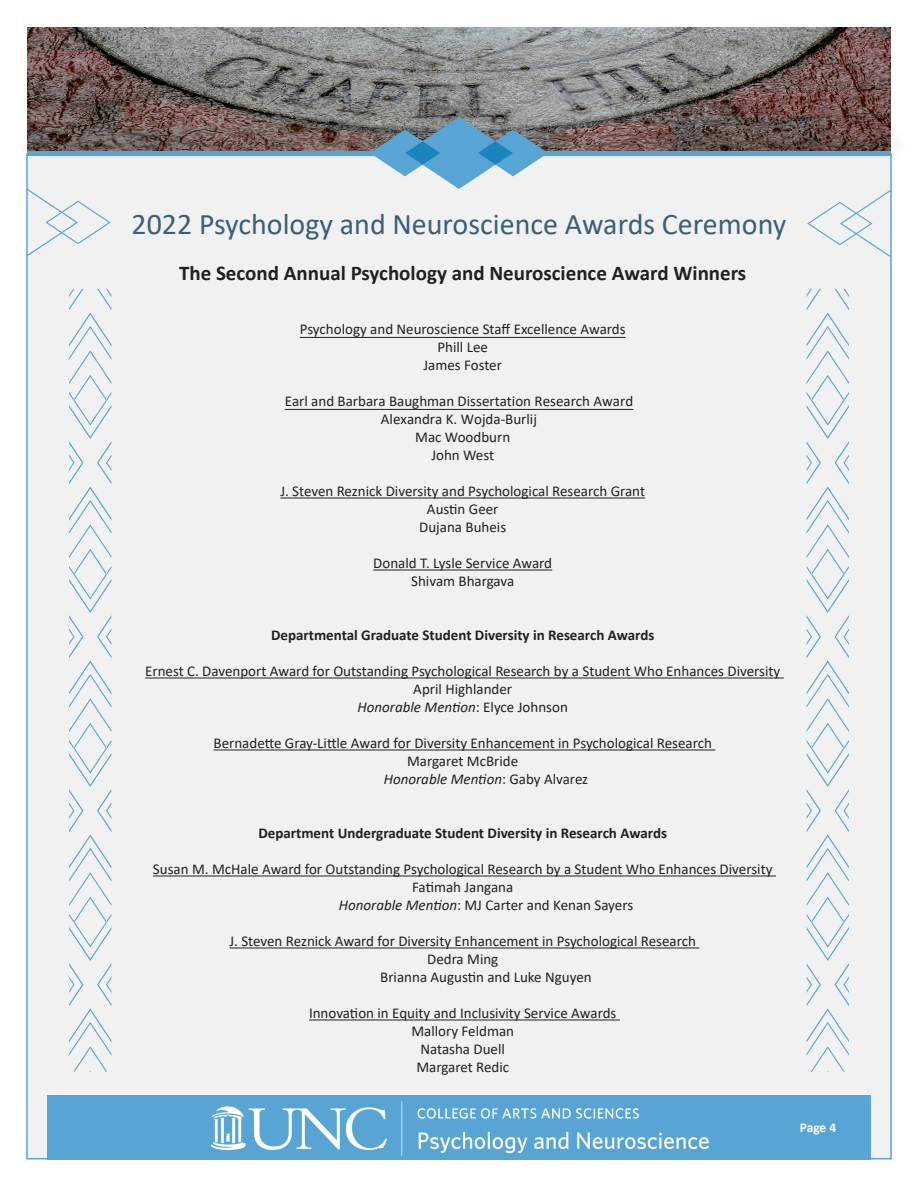
<style>
.page{position:relative;width:918px;height:1188px;background:#fff}
.page>*{position:absolute;margin:0;border:0;box-sizing:border-box;transform-origin:0 0}
.Body_Text{font:30px "Calibri";color:#38607a}
.Body_Text-2{font:700 21px "Calibri";color:#231f20}
.Body_Text-3{font:15px/18px "Calibri";color:#231f20;text-align:center}
.Body_Text-4{font:700 15px "Calibri";color:#231f20}
.Body_Text-5{font:italic 15px "Calibri";color:#231f20}
.Body_Text-6{font:700 13.5px "Calibri";color:#fff}
.s1{font-style:normal}
.s2{font-style:italic}
</style>
<div class="page">
<div style="left:26px;top:153px;width:866px;height:1007px;background:#f1f1f1;border:2px solid #58a5d5"></div>
<img style="left:27px;top:27px;width:864px;height:100px">
<div style="left:17px;top:127px;width:893px;height:36px;background:#231f20;opacity:.28"></div>
<hr style="left:27px;top:152px;width:864px;height:4px;background:#58a5d5">
<svg style="left:370px;top:117px;width:178px;height:72px"></svg>
<div style="left:47px;top:1095px;width:824px;height:65px;background:#58a5d5"></div>
<img style="left:212px;top:1102px;width:496px;height:54px">
<svg style="left:26px;top:189px;width:85px;height:67px"></svg>
<svg style="left:807px;top:190px;width:84px;height:67px"></svg>
<hr style="left:280px;top:498px;width:365px;height:1px;background:#231f20">
<hr style="left:373px;top:570px;width:179px;height:1px;background:#231f20">
<hr style="left:145px;top:678px;width:639px;height:1px;background:#231f20">
<hr style="left:214px;top:750px;width:501px;height:1px;background:#231f20">
<hr style="left:153px;top:876px;width:623px;height:1px;background:#231f20">
<hr style="left:230px;top:948px;width:469px;height:1px;background:#231f20">
<hr style="left:309px;top:1020px;width:311px;height:1px;background:#231f20">
<svg style="left:69px;top:289px;width:42px;height:783px"></svg>
<svg style="left:807px;top:289px;width:42px;height:783px"></svg>
<hr style="left:300px;top:337px;width:326px;height:1px;background:#231f20">
<hr style="left:285px;top:409px;width:348px;height:1px;background:#231f20">
<p class="Body_Text" style="left:131px;top:203px;width:657px">2022 Psychology and Neuroscience Awards Ceremony</p>
<p class="Body_Text-2" style="left:179px;top:258px;width:569px">The Second Annual Psychology and Neuroscience Award Winners</p>
<p class="Body_Text-3" style="left:300px;top:320px;width:327px">Psychology and Neuroscience Staff Excellence Awards<br>Phill Lee<br>James Foster</p>
<p class="Body_Text-3" style="left:285px;top:392px;width:350px">Earl and Barbara Baughman Dissertation Research Award<br>Alexandra K. Wojda-Burlij<br>Mac Woodburn<br>John West</p>
<p class="Body_Text-3" style="left:280px;top:482px;width:366px">J. Steven Reznick Diversity and Psychological Research Grant</p>
<p class="Body_Text-3" style="left:427px;top:500px;width:73px">Austin Geer</p>
<p class="Body_Text-3" style="left:419px;top:518px;width:88px">Dujana Buheis</p>
<p class="Body_Text-3" style="left:373px;top:554px;width:180px">Donald T. Lysle Service Award</p>
<p class="Body_Text-3" style="left:411px;top:572px;width:105px">Shivam Bhargava</p>
<p class="Body_Text-4" style="left:271px;top:625px;width:385px">Departmental Graduate Student Diversity in Research Awards</p>
<p class="Body_Text-3" style="left:145px;top:662px;width:637px">Ernest C. Davenport Award for Outstanding Psychological Research by a Student Who Enhances Diversity</p>
<p class="Body_Text-3" style="left:413px;top:680px;width:100px">April Highlander</p>
<p class="Body_Text-5" style="left:358px;top:697px;width:212px">Honorable Mention<span class="s1">: Elyce Johnson</span></p>
<p class="Body_Text-3" style="left:214px;top:734px;width:500px">Bernadette Gray-Little Award for Diversity Enhancement in Psychological Research</p>
<p class="Body_Text-3" style="left:407px;top:752px;width:113px">Margaret McBride</p>
<p class="Body_Text-5" style="left:384px;top:769px;width:206px">Honorable Mention<span class="s1">: Gaby Alvarez</span></p>
<p class="Body_Text-4" style="left:258px;top:823px;width:410px">Department Undergraduate Student Diversity in Research Awards</p>
<p class="Body_Text-3" style="left:153px;top:860px;width:621px">Susan M. McHale Award for Outstanding Psychological Research by a Student Who Enhances Diversity</p>
<p class="Body_Text-3" style="left:412px;top:878px;width:103px">Fatimah Jangana</p>
<p class="Body_Text-3" style="left:339px;top:896px;width:296px"><span class="s2">Honorable Mention</span>: MJ Carter and Kenan Sayers</p>
<p class="Body_Text-3" style="left:230px;top:932px;width:468px">J. Steven Reznick Award for Diversity Enhancement in Psychological Research</p>
<p class="Body_Text-3" style="left:427px;top:950px;width:73px">Dedra Ming</p>
<p class="Body_Text-3" style="left:380px;top:968px;width:213px">Brianna Augustin and Luke Nguyen</p>
<p class="Body_Text-3" style="left:309px;top:1004px;width:309px">Innovation in Equity and Inclusivity Service Awards</p>
<p class="Body_Text-3" style="left:411px;top:1022px;width:104px">Mallory Feldman</p>
<p class="Body_Text-3" style="left:420px;top:1040px;width:86px">Natasha Duell</p>
<p class="Body_Text-3" style="left:416px;top:1058px;width:94px">Margaret Redic</p>
<p class="Body_Text-6" style="left:800px;top:1118px;width:38px">Page 4</p>
</div>
